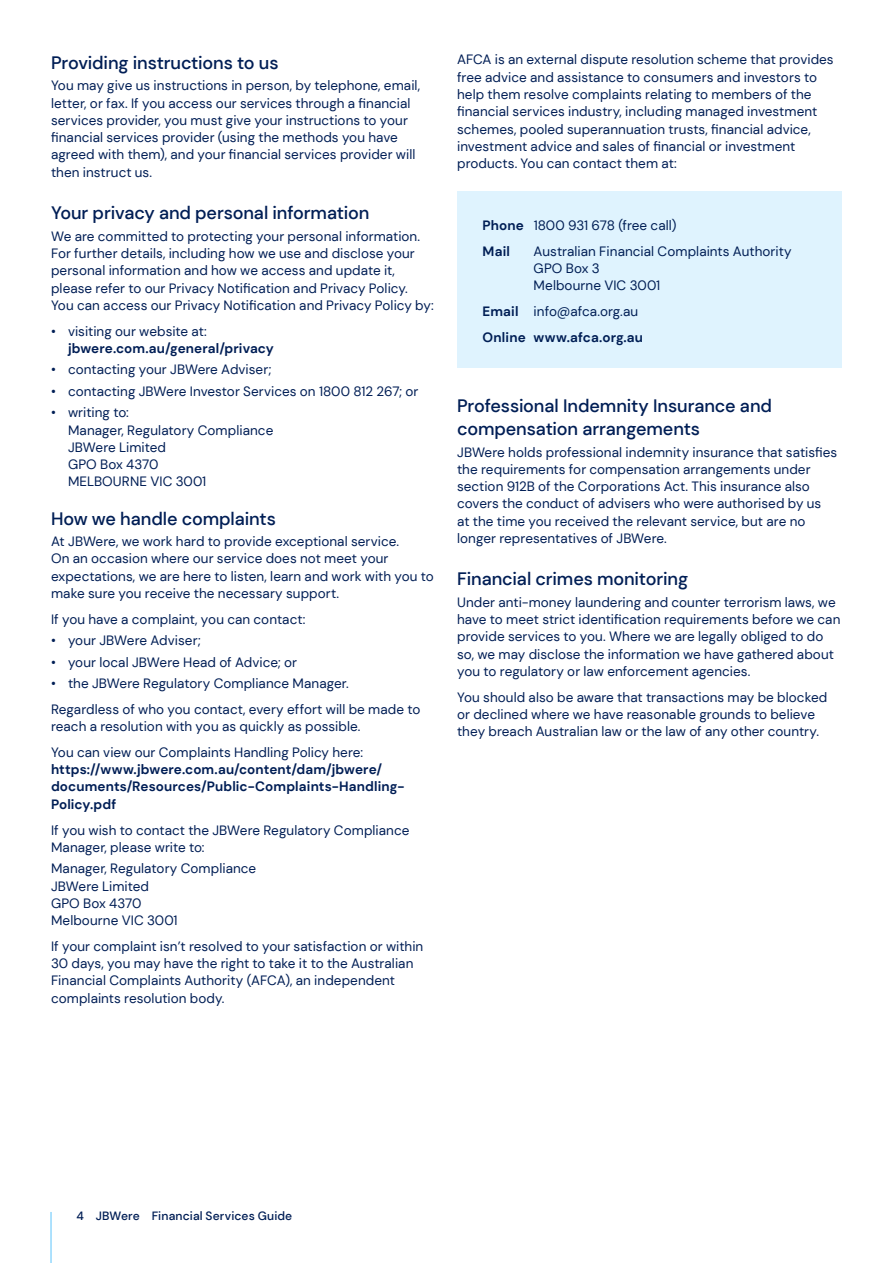
<style>
.page{position:relative;width:893px;height:1263px;background:#fff}
.page>*{position:absolute;margin:0;border:0;box-sizing:border-box;transform-origin:0 0}
.t1{font:500 18px/23.2px "DM Sans";letter-spacing:-.005em;color:#001e55}
.t2{font:13.5px/17.2px "DM Sans";letter-spacing:.005em;color:#001e55}
.t3{font:700 13.5px/17.2px "DM Sans";letter-spacing:.01em;color:#001e55}
.t4{font:500 12px "DM Sans";letter-spacing:.01em;color:#001e55}
.s1{font-weight:700}
.s2{font-weight:400}
</style>
<div class="page">
<div style="left:457px;top:191px;width:385px;height:176px;background:#dff3fe"></div>
<hr style="left:50px;top:1212px;width:2px;height:51px;background:#93d8fd">
<h1 class="t1" style="left:51px;top:51px;width:229px">Providing instructions to us</h1>
<p class="t2" style="left:51px;top:77px;width:371px">You may give us instructions in person, by telephone, email, letter, or fax. If you access our services through a financial services provider, you must give your instructions to your financial services provider (using the methods you have agreed with them), and your financial services provider will then instruct us.</p>
<h1 class="t1" style="left:51px;top:201px;width:320px">Your privacy and personal information</h1>
<p class="t2" style="left:51px;top:227px;width:384px">We are committed to protecting your personal information.<br>For further details, including how we use and disclose your personal information and how we access and update it, please refer to our Privacy Notification and Privacy Policy.<br>You can access our Privacy Notification and Privacy Policy by:</p>
<p class="t2" style="left:51px;top:322px;width:157px">• visiting our website at:</p>
<p class="t3" style="left:68px;top:339px;width:207px">jbwere.com.au/general/privacy</p>
<p class="t2" style="left:51px;top:361px;width:222px">• contacting your JBWere Adviser;</p>
<p class="t2" style="left:51px;top:382px;width:369px">• contacting JBWere Investor Services on 1800 812 267; or</p>
<p class="t2" style="left:68px;top:404px;width:207px;text-indent:-17px">• writing to:<br>Manager, Regulatory Compliance<br>JBWere Limited<br>GPO Box 4370<br>MELBOURNE VIC 3001</p>
<h1 class="t1" style="left:51px;top:507px;width:226px">How we handle complaints</h1>
<p class="t2" style="left:51px;top:533px;width:384px">At JBWere, we work hard to provide exceptional service.<br>On an occasion where our service does not meet your expectations, we are here to listen, learn and work with you to make sure you receive the necessary support.</p>
<p class="t2" style="left:51px;top:610px;width:256px">If you have a complaint, you can contact:</p>
<p class="t2" style="left:51px;top:632px;width:151px">• your JBWere Adviser;</p>
<p class="t2" style="left:51px;top:653px;width:248px">• your local JBWere Head of Advice; or</p>
<p class="t2" style="left:51px;top:670px;width:371px;line-height:25.8px">• the JBWere Regulatory Compliance Manager.<br>Regardless of who you contact, every effort will be made to</p>
<p class="t2" style="left:51px;top:713px;width:314px;line-height:25.8px">reach a resolution with you as quickly as possible.<br>You can view our Complaints Handling Policy here:</p>
<p class="t3" style="left:51px;top:761px;width:355px">https://www.jbwere.com.au/content/dam/jbwere/ documents/Resources/Public-Complaints-Handling-<br>Policy.pdf</p>
<p class="t2" style="left:51px;top:821px;width:360px">If you wish to contact the JBWere Regulatory Compliance<br>Manager, please write to:</p>
<p class="t2" style="left:51px;top:860px;width:207px">Manager, Regulatory Compliance<br>JBWere Limited<br>GPO Box 4370<br>Melbourne VIC 3001</p>
<p class="t2" style="left:51px;top:937px;width:374px">If your complaint isn’t resolved to your satisfaction or within 30 days, you may have the right to take it to the Australian Financial Complaints Authority (AFCA), an independent complaints resolution body.</p>
<p class="t2" style="left:457px;top:51px;width:378px">AFCA is an external dispute resolution scheme that provides free advice and assistance to consumers and investors to help them resolve complaints relating to members of the financial services industry, including managed investment schemes, pooled superannuation trusts, financial advice, investment advice and sales of financial or investment products. You can contact them at:</p>
<p class="t2" style="left:483px;top:212px;width:195px;line-height:25.8px"><span class="s1">Phone</span> 1800 931 678 (free call)<br><span class="s1">Mail</span></p>
<p class="t2" style="left:534px;top:242px;width:260px">Australian Financial Complaints Authority<br>GPO Box 3<br>Melbourne VIC 3001</p>
<p class="t3" style="left:483px;top:298px;width:162px;line-height:25.8px">Email <span class="s2">info@afca.org.au<br></span>Online www.afca.org.au</p>
<h1 class="t1" style="left:457px;top:394px;width:316px">Professional Indemnity Insurance and compensation arrangements</h1>
<p class="t2" style="left:457px;top:443px;width:382px">JBWere holds professional indemnity insurance that satisfies the requirements for compensation arrangements under section 912B of the Corporations Act. This insurance also covers the conduct of advisers who were authorised by us at the time you received the relevant service, but are no longer representatives of JBWere.</p>
<h1 class="t1" style="left:457px;top:567px;width:232px">Financial crimes monitoring</h1>
<p class="t2" style="left:457px;top:593px;width:385px">Under anti-money laundering and counter terrorism laws, we have to meet strict identification requirements before we can provide services to you. Where we are legally obliged to do so, we may disclose the information we have gathered about you to regulatory or law enforcement agencies.</p>
<p class="t2" style="left:457px;top:688px;width:372px">You should also be aware that transactions may be blocked or declined where we have reasonable grounds to believe they breach Australian law or the law of any other country.</p>
<p class="t4" style="left:77px;top:1208px;width:217px">4 JBWere Financial Services Guide</p>
</div>
